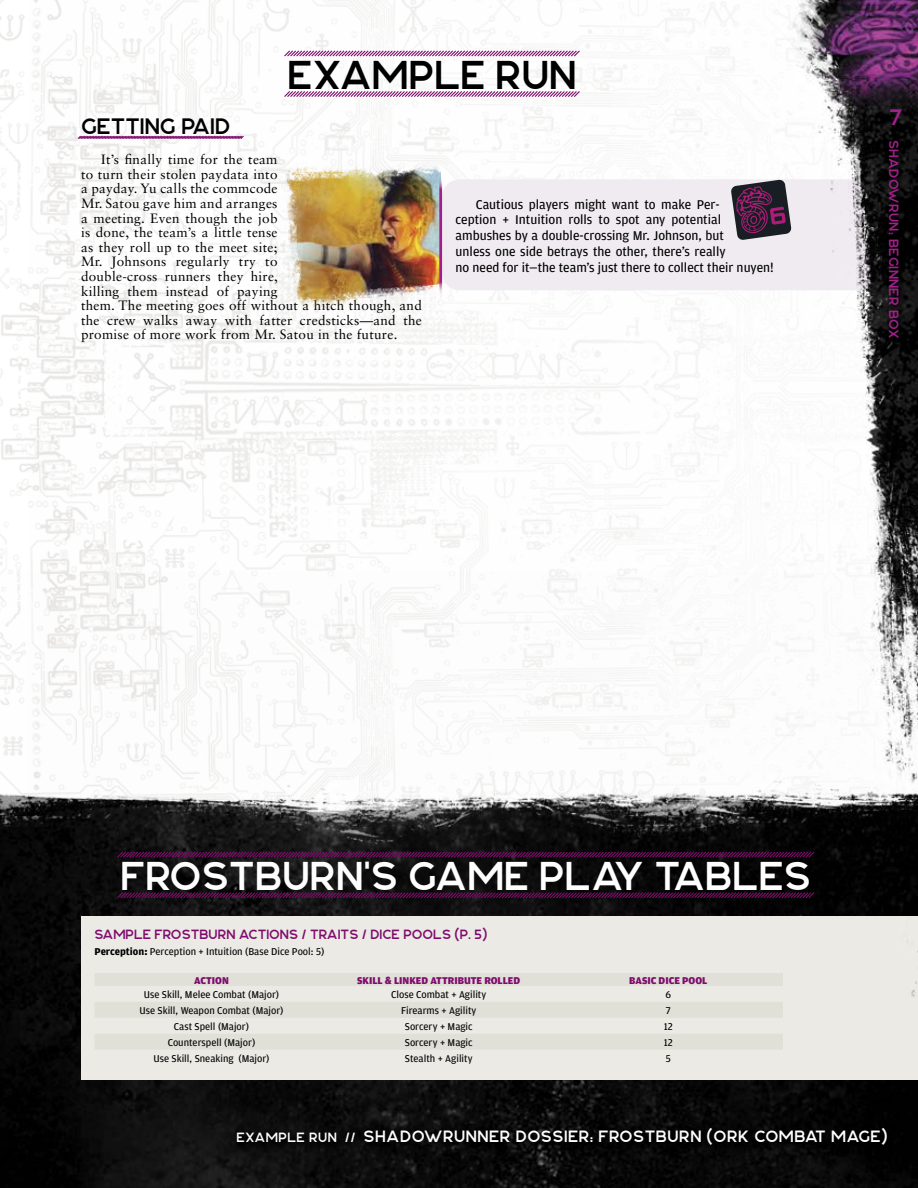
<style>
.page{position:relative;width:918px;height:1188px;background:#fff}
.page>*{position:absolute;margin:0;border:0;box-sizing:border-box;transform-origin:0 0}
.t1{font:40.5px "Njord";color:#fff}
.t2{font:40.5px "Njord";color:#000}
.t3{font:22.5px "Njord";color:#000}
.t4{font:22.5px "Njord";color:#a12089}
.t5{font:16.5px "Njord";letter-spacing:.03em;color:#fff}
.t6{font:13.5px/14.5px "Sabon LT Std";letter-spacing:.02em;color:#000}
.t7{font:13.5px/15.8px "Amplitude";color:#000}
.t8{font:13.5px "Njord";color:#800d6d}
.t9{font:13.5px "Njord";letter-spacing:.02em;color:#a12089}
.t10{font:10.5px "Amplitude";color:#000}
.t11{font:900 10.5px "Amplitude";color:#800d6d}
.s1{font-weight:700}
.s2{font-size:13.5px}
</style>
<div class="page">
<img style="left:1px;top:572px;width:917px;height:616px">
<img style="left:28px;top:0;width:890px;height:1161px">
<div style="left:885px;top:136px;width:23px;height:211px;background:#000;opacity:.5"></div>
<h1 class="t2" style="left:287px;top:50px;width:291px">EXAMPLE RUN</h1>
<h2 class="t3" style="left:81px;top:112px;width:151px">GETTING PAID</h2>
<p class="t6" style="left:81px;top:152px;width:342px;text-indent:20px">It’s finally time for the team<br>to turn their stolen paydata into<br>a payday. Yu calls the commcode<br>Mr. Satou gave him and arranges<br>a meeting. Even though the job<br>is done, the team’s a little tense<br>as they roll up to the meet site;<br>Mr. Johnsons regularly try to<br>double-cross runners they hire,<br>killing them instead of paying<br>them. The meeting goes off without a hitch though, and the crew walks away with fatter credsticks—and the promise of more work from Mr. Satou in the future.</p>
<p class="t7" style="left:456px;top:196px;width:320px;text-indent:20px">Cautious players might want to make Per-<br>ception + Intuition rolls to spot any potential ambushes by a double-crossing Mr. Johnson, but<br>unless one side betrays the other, there’s really<br>no need for it—the team’s just there to collect their nuyen!</p>
<h2 class="t4" style="left:889px;top:103px;width:15px">7</h2>
<p class="t9" style="left:902px;top:140px;width:200px;rotate:90deg">SHADOWRUN: BEGINNER BOX</p>
<h1 class="t1" style="left:120px;top:851px;width:692px">FROSTBURN'S GAME PLAY TABLES</h1>
<p class="t8" style="left:94px;top:926px;width:394px">SAMPLE FROSTBURN ACTIONS / TRAITS / DICE POOLS (P. 5)</p>
<p class="t10" style="left:94px;top:946px;width:231px"><span class="s1">Perception:</span> Perception + Intuition (Base Dice Pool: 5)</p>
<p class="t11" style="left:194px;top:974px;width:36px">ACTION</p>
<p class="t11" style="left:357px;top:974px;width:165px">SKILL &amp; LINKED ATTRIBUTE ROLLED</p>
<p class="t11" style="left:629px;top:974px;width:80px">BASIC DICE POOL</p>
<p class="t10" style="left:144px;top:989px;width:137px">Use Skill, Melee Combat (Major)</p>
<p class="t10" style="left:391px;top:989px;width:97px">Close Combat + Agility</p>
<p class="t10" style="left:665px;top:989px;width:7px">6</p>
<p class="t10" style="left:140px;top:1005px;width:146px">Use Skill, Weapon Combat (Major)</p>
<p class="t10" style="left:401px;top:1005px;width:77px">Firearms + Agility</p>
<p class="t10" style="left:666px;top:1005px;width:6px">7</p>
<p class="t10" style="left:174px;top:1021px;width:77px">Cast Spell (Major)</p>
<p class="t10" style="left:405px;top:1021px;width:69px">Sorcery + Magic</p>
<p class="t10" style="left:664px;top:1021px;width:11px">12</p>
<p class="t10" style="left:168px;top:1037px;width:89px">Counterspell (Major)</p>
<p class="t10" style="left:405px;top:1037px;width:69px">Sorcery + Magic</p>
<p class="t10" style="left:664px;top:1037px;width:11px">12</p>
<p class="t10" style="left:154px;top:1053px;width:118px">Use Skill, Sneaking (Major)</p>
<p class="t10" style="left:405px;top:1053px;width:69px">Stealth + Agility</p>
<p class="t10" style="left:666px;top:1053px;width:7px">5</p>
<p class="t5" style="left:236px;top:1126px;width:653px"><span class="s2">EXAMPLE RUN //</span> SHADOWRUNNER DOSSIER: FROSTBURN (ORK COMBAT MAGE)</p>
</div>
